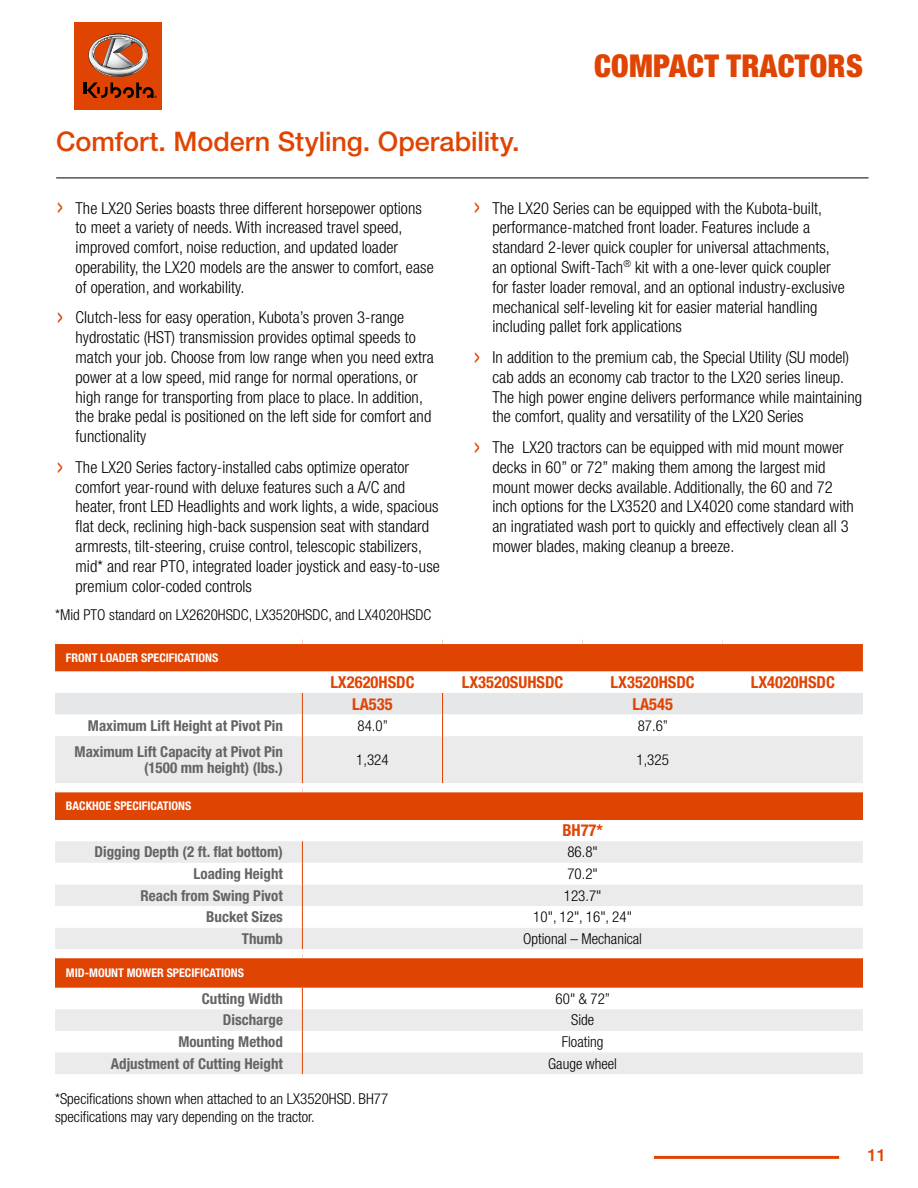
<style>
.page{position:relative;width:918px;height:1188px;background:#fff}
.page>*{position:absolute;margin:0;border:0;box-sizing:border-box;transform-origin:0 0}
.t1{font:900 condensed 31.5px "Helvetica Neue LT Std";letter-spacing:.01em;color:#e04403}
.t2{font:500 27px "Helvetica Neue LT Std";color:#e04403}
.t3{font:500 16.8px "Helvetica Neue LT Std";color:#e04403}
.t4{font:300 condensed 16.5px/19.8px "Helvetica Neue LT Std";letter-spacing:.005em;color:#000}
.t5{font:700 condensed 16.5px "Helvetica Neue LT Std";color:#e04403}
.t6{font:300 condensed 15px/17.4px "Helvetica Neue LT Std";color:#000}
.t7{font:700 condensed 15px/16.5px "Helvetica Neue LT Std";color:#636466;text-align:right}
.t8{font:700 condensed 12px "Helvetica Neue LT Std";color:#fff}
.s1{font-size:33px;color:#e04403}
</style>
<div class="page">
<hr style="left:56px;top:178px;width:813px;height:1px;background:#000">
<div style="left:55px;top:644px;width:808px;height:27px;background:#e04403"></div>
<svg style="left:55px;top:693px;width:808px;height:90px"></svg>
<hr style="left:442px;top:736px;width:1px;height:47px;background:#e04403">
<div style="left:55px;top:788px;width:808px;height:32px;background:#e04403"></div>
<div style="left:55px;top:841px;width:808px;height:108px;background:#ebebec"></div>
<svg style="left:55px;top:863px;width:808px;height:65px"></svg>
<div style="left:55px;top:783px;width:247px;height:9px;background:#fff"></div>
<div style="left:302px;top:783px;width:561px;height:9px;background:#fff"></div>
<svg style="left:302px;top:841px;width:1px;height:108px"></svg>
<div style="left:55px;top:954px;width:808px;height:34px;background:#e04403"></div>
<svg style="left:55px;top:1009px;width:808px;height:65px;fill:#ebebec"></svg>
<svg style="left:302px;top:988px;width:1px;height:86px"></svg>
<div style="left:55px;top:949px;width:247px;height:9px;background:#fff"></div>
<div style="left:302px;top:949px;width:561px;height:9px;background:#fff"></div>
<hr style="left:654px;top:1156px;width:185px;height:3px;background:#e04403">
<div style="left:75px;top:22px;width:87px;height:88px;background:#e04403"></div>
<svg style="left:83px;top:34px;width:74px;height:64px"></svg>
<h2 class="t2" style="left:56px;top:125px;width:465px">Comfort. Modern Styling. Operability.</h2>
<h1 class="t1" style="left:594px;top:46px;width:270px">COMPACT TRACTORS</h1>
<p class="t4" style="left:76px;top:198px;width:360px;text-indent:-19px"><span class="s1">›</span> The LX20 Series boasts three different horsepower options to meet a variety of needs. With increased travel speed, improved comfort, noise reduction, and updated loader operability, the LX20 models are the answer to comfort, ease of operation, and workability.</p>
<p class="t4" style="left:76px;top:308px;width:360px;text-indent:-19px"><span class="s1">›</span> Clutch-less for easy operation, Kubota’s proven 3-range hydrostatic (HST) transmission provides optimal speeds to match your job. Choose from low range when you need extra power at a low speed, mid range for normal operations, or high range for transporting from place to place. In addition, the brake pedal is positioned on the left side for comfort and functionality</p>
<p class="t4" style="left:76px;top:457px;width:366px;text-indent:-19px"><span class="s1">›</span> The LX20 Series factory-installed cabs optimize operator comfort year-round with deluxe features such a A/C and heater, front LED Headlights and work lights, a wide, spacious flat deck, reclining high-back suspension seat with standard armrests, tilt-steering, cruise control, telescopic stabilizers, mid* and rear PTO, integrated loader joystick and easy-to-use premium color-coded controls</p>
<p class="t6" style="left:55px;top:606px;width:378px">*Mid PTO standard on LX2620HSDC, LX3520HSDC, and LX4020HSDC</p>
<p class="t8" style="left:66px;top:651px;width:154px">FRONT LOADER SPECIFICATIONS</p>
<p class="t4" style="left:492px;top:198px;width:354px;text-indent:-19px"><span class="s1">›</span> The LX20 Series can be equipped with the Kubota-built, performance-matched front loader. Features include a standard 2-lever quick coupler for universal attachments, an optional Swift-Tach<sup>®</sup> kit with a one-lever quick coupler for faster loader removal, and an optional industry-exclusive mechanical self-leveling kit for easier material handling including pallet fork applications</p>
<p class="t4" style="left:492px;top:347px;width:371px;text-indent:-19px"><span class="s1">›</span> In addition to the premium cab, the Special Utility (SU model) cab adds an economy cab tractor to the LX20 series lineup.<br>The high power engine delivers performance while maintaining the comfort, quality and versatility of the LX20 Series</p>
<p class="t4" style="left:492px;top:437px;width:363px;text-indent:-19px"><span class="s1">›</span> The LX20 tractors can be equipped with mid mount mower decks in 60” or 72” making them among the largest mid mount mower decks available. Additionally, the 60 and 72 inch options for the LX3520 and LX4020 come standard with an ingratiated wash port to quickly and effectively clean all 3 mower blades, making cleanup a breeze.</p>
<p class="t5" style="left:330px;top:672px;width:86px">LX2620HSDC</p>
<p class="t5" style="left:462px;top:672px;width:103px">LX3520SUHSDC</p>
<p class="t5" style="left:611px;top:672px;width:86px">LX3520HSDC</p>
<p class="t5" style="left:751px;top:672px;width:86px">LX4020HSDC</p>
<p class="t5" style="left:352px;top:694px;width:42px">LA535</p>
<p class="t5" style="left:632px;top:694px;width:42px">LA545</p>
<p class="t7" style="left:88px;top:717px;width:197px">Maximum Lift Height at Pivot Pin</p>
<p class="t6" style="left:357px;top:717px;width:32px">84.0”</p>
<p class="t6" style="left:638px;top:717px;width:32px">87.6”</p>
<p class="t7" style="left:75px;top:743px;width:210px">Maximum Lift Capacity at Pivot Pin (1500 mm height) (lbs.)</p>
<p class="t6" style="left:356px;top:751px;width:34px">1,324</p>
<p class="t6" style="left:637px;top:751px;width:34px">1,325</p>
<p class="t8" style="left:66px;top:799px;width:127px">BACKHOE SPECIFICATIONS</p>
<p class="t5" style="left:562px;top:820px;width:42px">BH77*</p>
<p class="t7" style="left:95px;top:844px;width:190px">Digging Depth (2 ft. flat bottom)</p>
<p class="t6" style="left:567px;top:843px;width:32px">86.8"</p>
<p class="t7" style="left:194px;top:865px;width:91px">Loading Height</p>
<p class="t6" style="left:567px;top:865px;width:32px">70.2"</p>
<p class="t7" style="left:141px;top:887px;width:144px">Reach from Swing Pivot</p>
<p class="t6" style="left:564px;top:886px;width:39px">123.7"</p>
<p class="t7" style="left:206px;top:908px;width:78px">Bucket Sizes</p>
<p class="t6" style="left:533px;top:908px;width:100px">10", 12", 16", 24"</p>
<p class="t7" style="left:242px;top:930px;width:43px">Thumb</p>
<p class="t6" style="left:523px;top:930px;width:120px">Optional – Mechanical</p>
<p class="t8" style="left:66px;top:966px;width:180px">MID-MOUNT MOWER SPECIFICATIONS</p>
<p class="t7" style="left:202px;top:990px;width:83px">Cutting Width</p>
<p class="t6" style="left:556px;top:990px;width:56px">60" &amp; 72”</p>
<p class="t7" style="left:223px;top:1012px;width:61px">Discharge</p>
<p class="t6" style="left:571px;top:1011px;width:25px">Side</p>
<p class="t7" style="left:178px;top:1033px;width:106px">Mounting Method</p>
<p class="t6" style="left:562px;top:1033px;width:43px">Floating</p>
<p class="t7" style="left:111px;top:1055px;width:174px">Adjustment of Cutting Height</p>
<p class="t6" style="left:548px;top:1055px;width:70px">Gauge wheel</p>
<p class="t6" style="left:55px;top:1090px;width:335px">*Specifications shown when attached to an LX3520HSD. BH77 specifications may vary depending on the tractor.</p>
<p class="t3" style="left:868px;top:1145px;width:20px">11</p>
</div>
